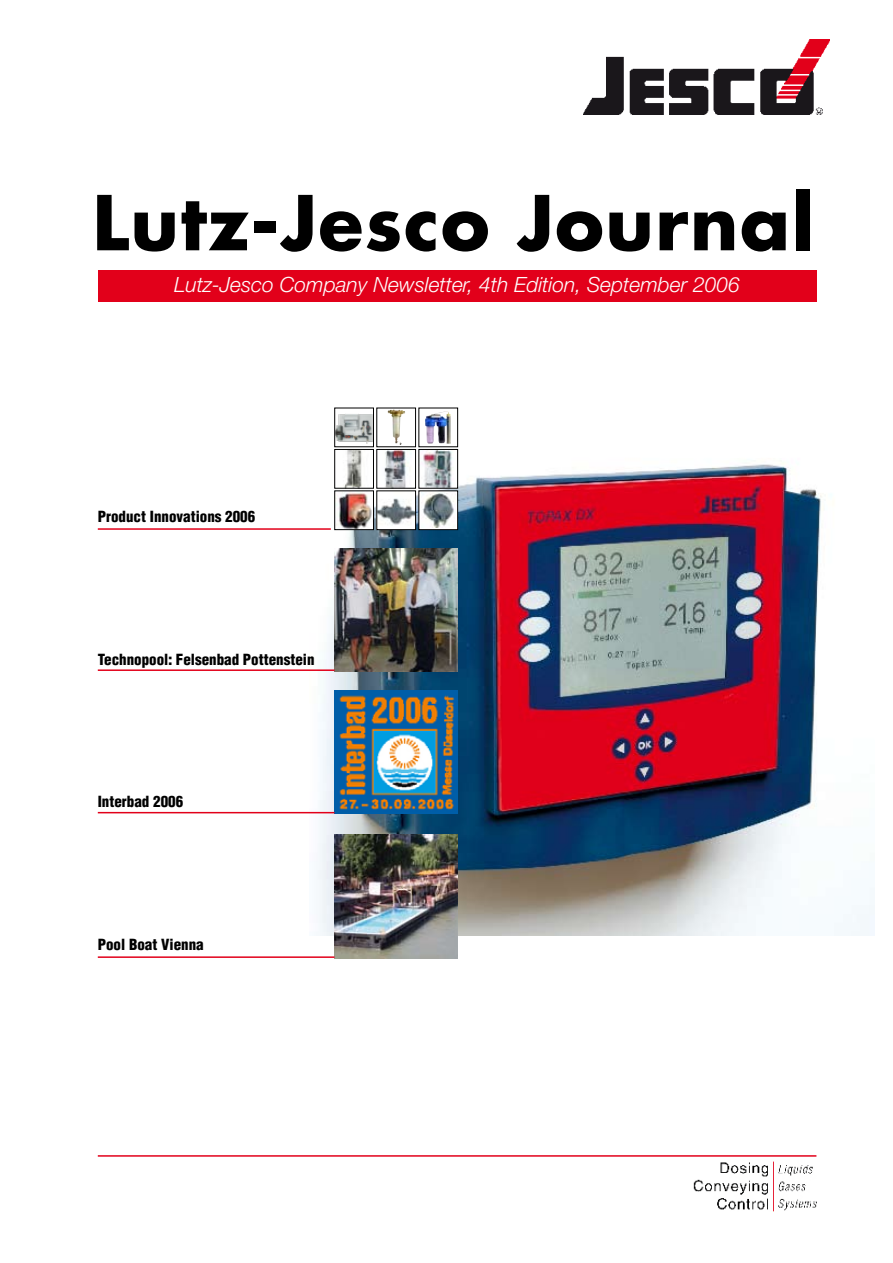
<style>
.page{position:relative;width:893px;height:1263px;background:#fff}
.page>*{position:absolute;margin:0;border:0;box-sizing:border-box;transform-origin:0 0}
.t1{font:700 73.5px "Futura Std";letter-spacing:.02em;color:#000}
.t2{font:italic 300 21px "Helvetica Neue LT Pro";color:#fff}
.t3{font:900 condensed 15px "Helvetica";color:#000}
</style>
<div class="page">
<div style="left:98px;top:271px;width:718px;height:31px;background:#e2001a"></div>
<img style="left:583px;top:40px;width:246px;height:75px">
<hr style="left:98px;top:1155px;width:718px;height:2px;background:#e2001a">
<img style="left:309px;top:407px;width:566px;height:528px">
<img style="left:334px;top:691px;width:124px;height:123px">
<img style="left:334px;top:548px;width:124px;height:123px">
<hr style="left:98px;top:528px;width:233px;height:2px;background:#e2001a">
<hr style="left:98px;top:669px;width:236px;height:2px;background:#e2001a">
<hr style="left:98px;top:812px;width:236px;height:1px;background:#e2001a">
<img style="left:334px;top:835px;width:124px;height:123px">
<hr style="left:98px;top:956px;width:236px;height:2px;background:#e2001a">
<div style="left:419px;top:491px;width:39px;height:39px;background:#fff"></div>
<img style="left:422px;top:493px;width:32px;height:34px">
<div style="left:419px;top:491px;width:39px;height:39px;border:1px solid #000"></div>
<img style="left:336px;top:413px;width:36px;height:32px">
<div style="left:334px;top:408px;width:40px;height:39px;border:1px solid #000"></div>
<img style="left:336px;top:451px;width:36px;height:35px">
<div style="left:334px;top:449px;width:40px;height:39px;border:1px solid #000"></div>
<img style="left:421px;top:451px;width:35px;height:35px">
<div style="left:419px;top:449px;width:39px;height:39px;border:1px solid #000"></div>
<img style="left:379px;top:451px;width:35px;height:35px">
<div style="left:377px;top:449px;width:39px;height:39px;border:1px solid #000"></div>
<img style="left:379px;top:493px;width:35px;height:35px">
<div style="left:377px;top:491px;width:39px;height:39px;border:1px solid #000"></div>
<img style="left:336px;top:493px;width:36px;height:35px">
<div style="left:334px;top:491px;width:40px;height:39px;border:1px solid #000"></div>
<img style="left:388px;top:410px;width:17px;height:35px">
<img style="left:425px;top:411px;width:26px;height:33px">
<img style="left:693px;top:1161px;width:123px;height:51px">
<h1 class="t1" style="left:92px;top:174px;width:723px">Lutz-Jesco Journal</h1>
<h2 class="t2" style="left:174px;top:272px;width:567px">Lutz-Jesco Company Newsletter, 4th Edition, September 2006</h2>
<p class="t3" style="left:98px;top:508px;width:159px">Product Innovations 2006</p>
<p class="t3" style="left:98px;top:650px;width:218px">Technopool: Felsenbad Pottenstein</p>
<p class="t3" style="left:98px;top:793px;width:87px">Interbad 2006</p>
<p class="t3" style="left:98px;top:935px;width:107px">Pool Boat Vienna</p>
</div>
